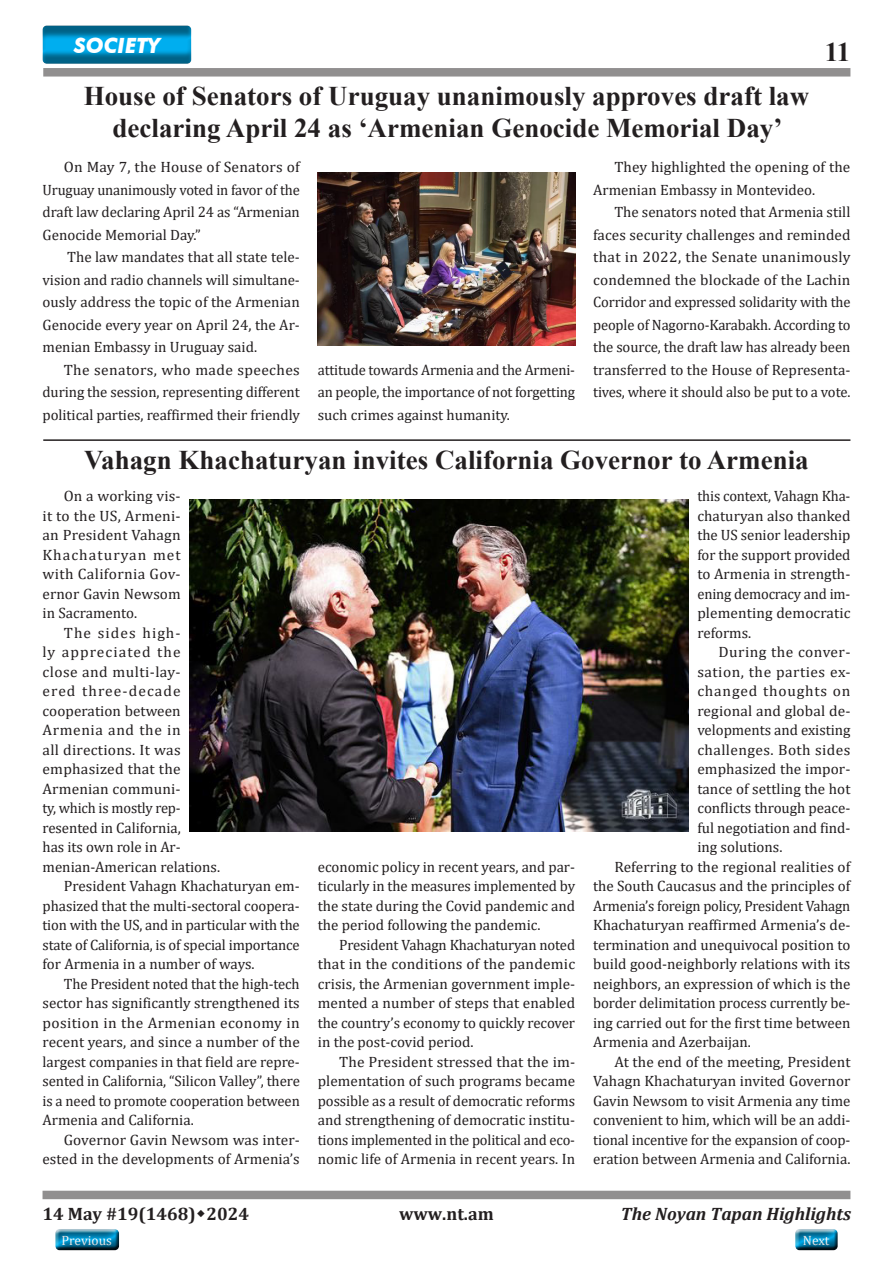
<style>
.page{position:relative;width:893px;height:1263px;background:#fff}
.page>*{position:absolute;margin:0;border:0;box-sizing:border-box;transform-origin:0 0}
.t1{font:700 27px/32.4px "Times New Roman";color:#231f20;text-align:center}
.t2{font:italic 700 21px "Futura BT";color:#fff}
.t3{font:700 18px "Cambria";color:#231f20}
.t4{font:italic 700 18px "Cambria";color:#231f20}
.t5{font:15px/19.5px "Cambria";color:#231f20;text-align:justify}
.t6{font:13.5px "Cambria";color:#fff}
</style>
<div class="page">
<div style="left:792px;top:1228px;width:50px;height:27px;background:#231f20;opacity:.75"></div>
<div style="left:52px;top:1228px;width:72px;height:27px;background:#231f20;opacity:.75"></div>
<div style="left:43px;top:68px;width:807px;height:9px;background:#918f8f"></div>
<div style="left:43px;top:1191px;width:807px;height:8px;background:#918f8f"></div>
<div style="left:41px;top:24px;width:152px;height:41px;background:#231f20;opacity:.5"></div>
<img style="left:318px;top:172px;width:257px;height:173px">
<img style="left:189px;top:499px;width:500px;height:333px">
<hr style="left:43px;top:439px;width:807px;height:2px;background:#231f20">
<h2 class="t2" style="left:74px;top:32px;width:88px">SOCIETY</h2>
<h1 class="t1" style="left:825px;top:35px;width:27px">11</h1>
<h1 class="t1" style="left:84px;top:79px;width:727px">House of Senators of Uruguay unanimously approves draft law declaring April 24 as ‘Armenian Genocide Memorial Day’</h1>
<p class="t5" style="left:43px;top:156px;width:259px;line-height:22.5px;text-indent:21px">On May 7, the House of Senators of Uruguay unanimously voted in favor of the draft law declaring April 24 as “Armenian Genocide Memorial Day.”</p>
<p class="t5" style="left:43px;top:246px;width:259px;line-height:22.5px;text-indent:25px">The law mandates that all state tele&shy;vision and radio channels will simultane&shy;ously address the topic of the Armenian Genocide every year on April 24, the Ar&shy;menian Embassy in Uruguay said.</p>
<p class="t5" style="left:43px;top:358px;width:259px;line-height:22.5px;text-indent:21px">The senators, who made speeches during the session, representing different political parties, reaffirmed their friendly</p>
<p class="t5" style="left:318px;top:358px;width:259px;line-height:22.5px">attitude towards Armenia and the Armeni&shy;an people, the importance of not forgetting such crimes against humanity.</p>
<p class="t5" style="left:593px;top:156px;width:259px;line-height:22.5px;text-indent:21px">They highlighted the opening of the<br>Armenian Embassy in Montevideo.</p>
<p class="t5" style="left:593px;top:201px;width:259px;line-height:22.5px;text-indent:21px">The senators noted that Armenia still faces security challenges and reminded that in 2022, the Senate unanimously condemned the blockade of the Lachin Corridor and expressed solidarity with the people of Nagorno-Karabakh. According to the source, the draft law has already been transferred to the House of Representa&shy;tives, where it should also be put to a vote.</p>
<h1 class="t1" style="left:84px;top:443px;width:726px">Vahagn Khachaturyan invites California Governor to Armenia</h1>
<p class="t5" style="left:43px;top:486px;width:140px;text-indent:21px">On a working vis&shy;it to the US, Armeni&shy;an President Vahagn Khachaturyan met with California Gov&shy;ernor Gavin Newsom in Sacramento.</p>
<p class="t5" style="left:43px;top:623px;width:179px;text-align:left;text-indent:21px">The sides high-<br>ly appreciated the<br>close and multi-lay-<br>ered three-decade cooperation between<br>Armenia and the in<br>all directions. It was emphasized that the<br>Armenian communi-<br>ty, which is mostly rep&shy;resented in California,<br>has its own role in Ar&shy;menian-American relations.</p>
<p class="t5" style="left:43px;top:876px;width:259px;text-indent:21px">President Vahagn Khachaturyan em&shy;phasized that the multi-sectoral coopera&shy;tion with the US, and in particular with the state of California, is of special importance for Armenia in a number of ways.</p>
<p class="t5" style="left:43px;top:974px;width:259px;text-indent:21px">The President noted that the high-tech sector has significantly strengthened its position in the Armenian economy in recent years, and since a number of the largest companies in that field are repre&shy;sented in California, “Silicon Valley”, there is a need to promote cooperation between Armenia and California.</p>
<p class="t5" style="left:43px;top:1130px;width:259px;text-align:right">Governor Gavin Newsom was inter&shy;ested in the developments of Armenia’s</p>
<p class="t5" style="left:697px;top:486px;width:155px">this context, Vahagn Kha&shy;chaturyan also thanked the US senior leadership for the support provided to Armenia in strength&shy;ening democracy and im&shy;plementing democratic reforms.</p>
<p class="t5" style="left:697px;top:642px;width:155px;text-indent:21px">During the conver&shy;sation, the parties ex&shy;changed thoughts on regional and global de&shy;velopments and existing challenges. Both sides emphasized the impor&shy;tance of settling the hot conflicts through peace&shy;ful negotiation and find&shy;ing solutions.</p>
<p class="t5" style="left:593px;top:857px;width:259px;text-indent:21px">Referring to the regional realities of the South Caucasus and the principles of Armenia’s foreign policy, President Vahagn Khachaturyan reaffirmed Armenia’s de&shy;termination and unequivocal position to build good-neighborly relations with its neighbors, an expression of which is the border delimitation process currently be&shy;ing carried out for the first time between Armenia and Azerbaijan.</p>
<p class="t5" style="left:593px;top:1052px;width:259px;text-indent:21px">At the end of the meeting, President Vahagn Khachaturyan invited Governor Gavin Newsom to visit Armenia any time convenient to him, which will be an addi&shy;tional incentive for the expansion of coop&shy;eration between Armenia and California.</p>
<p class="t5" style="left:318px;top:857px;width:259px">economic policy in recent years, and par&shy;ticularly in the measures implemented by the state during the Covid pandemic and the period following the pandemic.</p>
<p class="t5" style="left:318px;top:935px;width:259px;text-indent:21px">President Vahagn Khachaturyan noted that in the conditions of the pandemic crisis, the Armenian government imple&shy;mented a number of steps that enabled the country’s economy to quickly recover in the post-covid period.</p>
<p class="t5" style="left:318px;top:1052px;width:259px;text-indent:21px">The President stressed that the im&shy;plementation of such programs became possible as a result of democratic reforms and strengthening of democratic institu&shy;tions implemented in the political and eco&shy;nomic life of Armenia in recent years. In</p>
<p class="t3" style="left:43px;top:1201px;width:208px">14 May #19(1468) 2024</p>
<p class="t3" style="left:399px;top:1201px;width:96px">www.nt.am</p>
<p class="t4" style="left:621px;top:1201px;width:232px">The Noyan Tapan Highlights</p>
<p class="t6" style="left:62px;top:1232px;width:52px">Previous</p>
<p class="t6" style="left:803px;top:1232px;width:28px">Next</p>
</div>
